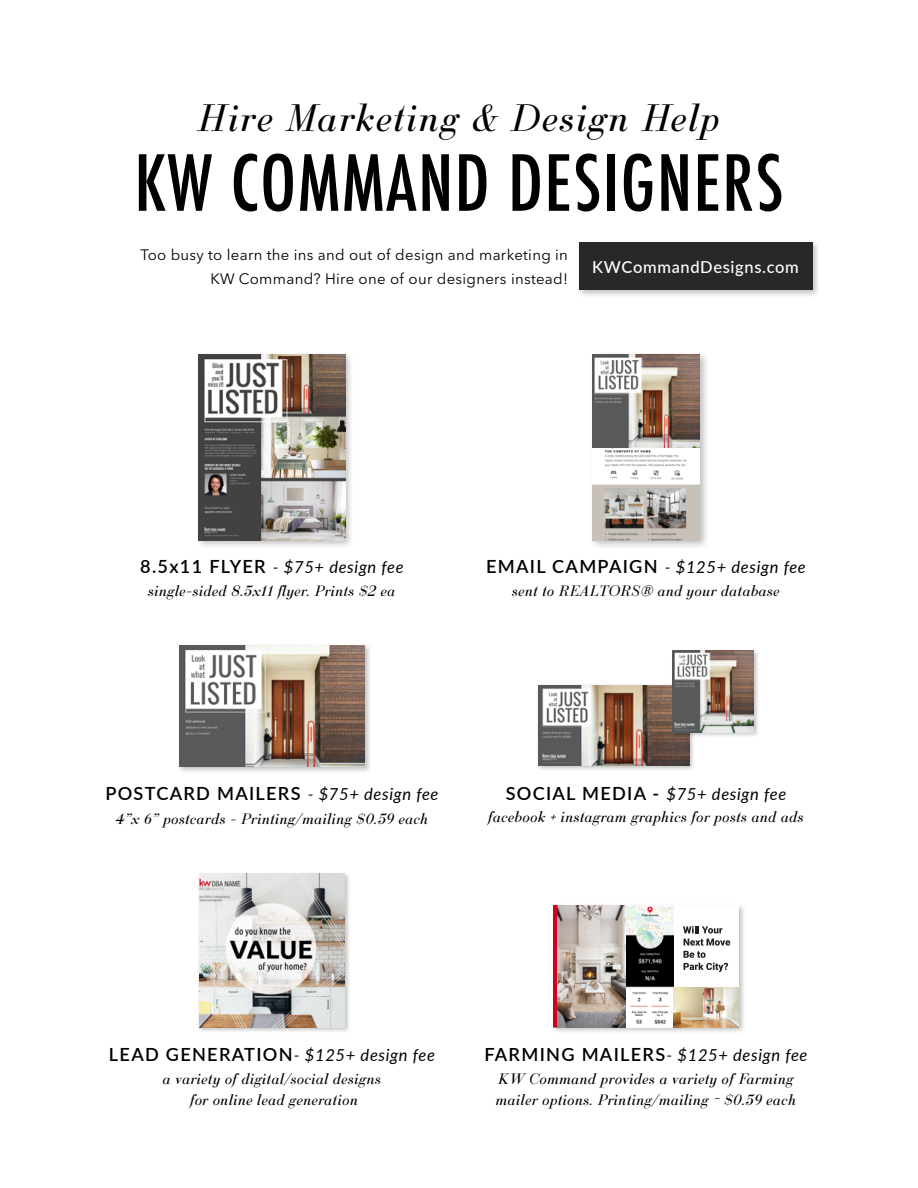
<style>
.page{position:relative;width:918px;height:1188px;background:#fff}
.page>*{position:absolute;margin:0;border:0;box-sizing:border-box;transform-origin:0 0}
.t1{font:500 condensed 75px "Futura";letter-spacing:.02em;color:#000}
.t2{font:italic 37.5px "Ratio Modern";letter-spacing:.04em;color:#000}
.t3{font:600 18.15px "Lato";letter-spacing:.07em;color:#000}
.t4{font:italic 16.5px "Lato";letter-spacing:.04em;color:#000}
.t5{font:500 16.5px "Lato";letter-spacing:.04em;color:#fff}
.t6{font:15px/24px "Avenir Next LT Pro";letter-spacing:.02em;color:#000;text-align:right}
.t7{font:italic 14.85px/21.5px "Ratio Modern";letter-spacing:.02em;color:#000;text-align:center}
.s1{font-weight:600;font-style:normal;font-size:18.15px}
.s2{font-weight:400;font-style:italic;font-size:16.5px}
</style>
<div class="page">
<div style="left:176px;top:643px;width:196px;height:131px;background:#000;opacity:.25"></div>
<img style="left:179px;top:645px;width:186px;height:122px">
<div style="left:196px;top:351px;width:158px;height:198px;background:#000;opacity:.25"></div>
<img style="left:199px;top:355px;width:146px;height:185px">
<div style="left:536px;top:683px;width:160px;height:88px;background:#000;opacity:.25"></div>
<img style="left:538px;top:685px;width:152px;height:80px">
<div style="left:671px;top:648px;width:89px;height:90px;background:#000;opacity:.25"></div>
<img style="left:673px;top:651px;width:81px;height:81px">
<div style="left:197px;top:872px;width:154px;height:161px;background:#000;opacity:.25"></div>
<img style="left:199px;top:874px;width:146px;height:153px">
<div style="left:588px;top:351px;width:123px;height:199px;background:#000;opacity:.25"></div>
<img style="left:592px;top:448px;width:108px;height:92px">
<img style="left:592px;top:355px;width:108px;height:93px">
<div style="left:576px;top:239px;width:245px;height:59px;background:#000;opacity:.25"></div>
<div style="left:579px;top:242px;width:233px;height:48px;background:#292829"></div>
<div style="left:550px;top:903px;width:196px;height:131px;background:#000;opacity:.25"></div>
<div style="left:553px;top:906px;width:186px;height:121px;background:#fff"></div>
<img style="left:557px;top:906px;width:117px;height:121px">
<hr style="left:553px;top:906px;width:4px;height:121px;background:#ce011f">
<img style="left:674px;top:987px;width:65px;height:40px">
<svg style="left:683px;top:926px;width:39px;height:7px"></svg>
<svg style="left:684px;top:939px;width:46px;height:33px"></svg>
<h2 class="t2" style="left:198px;top:94px;width:524px">Hire Marketing &amp; Design Help</h2>
<h1 class="t1" style="left:134px;top:135px;width:650px">KW COMMAND DESIGNERS</h1>
<p class="t6" style="left:140px;top:243px;width:429px">Too busy to learn the ins and out of design and marketing in<br>KW Command? Hire one of our designers instead!</p>
<p class="t5" style="left:592px;top:255px;width:208px">KWCommandDesigns.com</p>
<p class="t4" style="left:140px;top:555px;width:265px"><span class="s1">8.5x11 FLYER</span> - $75+ design fee</p>
<p class="t7" style="left:148px;top:579px;width:249px">single-sided 8.5x11 flyer. Prints $2 ea</p>
<p class="t4" style="left:486px;top:555px;width:321px"><span class="s1">EMAIL CAMPAIGN</span> - $125+ design fee</p>
<p class="t7" style="left:512px;top:579px;width:269px">sent to REALTORS® and your database</p>
<p class="t3" style="left:105px;top:781px;width:335px">POSTCARD MAILERS <span class="s2">- $75+ design fee</span></p>
<p class="t7" style="left:116px;top:807px;width:314px">4”x 6” postcards - Printing/mailing $0.59 each</p>
<p class="t4" style="left:506px;top:783px;width:282px"><span class="s1">SOCIAL MEDIA -</span> $75+ design fee</p>
<p class="t7" style="left:488px;top:806px;width:317px">facebook + instagram graphics for posts and ads</p>
<p class="t4" style="left:109px;top:1043px;width:327px"><span class="s1">LEAD GENERATION</span>- $125+ design fee</p>
<p class="t7" style="left:163px;top:1068px;width:220px">a variety of digital/social designs for online lead generation</p>
<p class="t4" style="left:484px;top:1043px;width:325px"><span class="s1">FARMING MAILERS</span>- $125+ design fee</p>
<p class="t7" style="left:496px;top:1068px;width:302px;text-align:left">KW Command provides a variety of Farming mailer options. Printing/mailing ~ $0.59 each</p>
</div>
